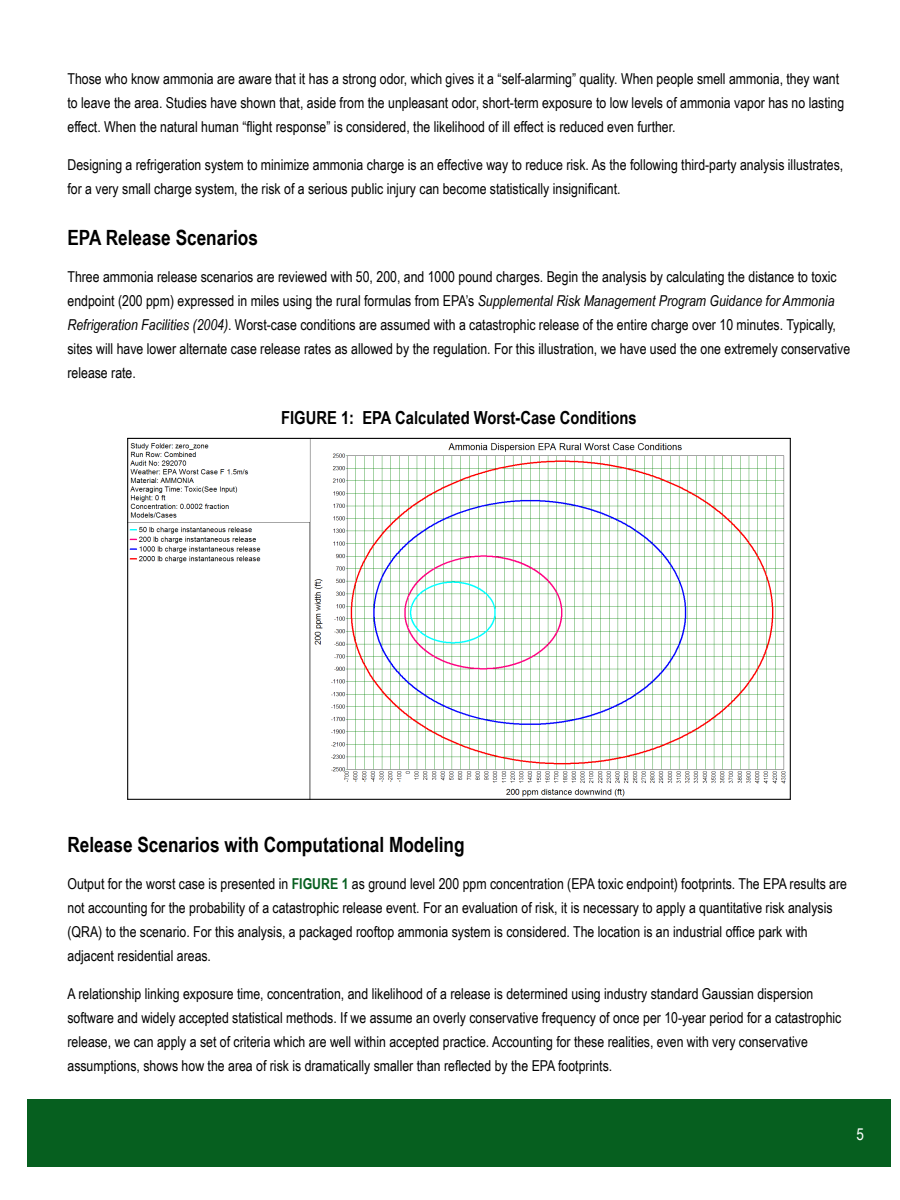
<style>
.page{position:relative;width:900px;height:1200px;background:#fff}
.page>*{position:absolute;margin:0;border:0;box-sizing:border-box;transform-origin:0 0}
.Page_Subsection{font:700 21px "Arial Narrow";color:#000}
.t1{font:700 18px "Arial Narrow";color:#000}
.t2{font:16.5px "Arial Narrow";color:#fff}
.Body{font:15px/24px "Arial Narrow";color:#000}
.s1{font-style:italic}
.s2{font-weight:700;color:#065f1f}
</style>
<div class="page">
<div style="left:27px;top:1100px;width:864px;height:67px;background:#065f1f"></div>
<img style="left:129px;top:440px;width:657px;height:358px">
<p class="Body" style="left:68px;top:67px;width:778px">Those who know ammonia are aware that it has a strong odor, which gives it a “self-alarming” quality. When people smell ammonia, they want to leave the area. Studies have shown that, aside from the unpleasant odor, short-term exposure to low levels of ammonia vapor has no lasting effect. When the natural human “flight response” is considered, the likelihood of ill effect is reduced even further.</p>
<p class="Body" style="left:68px;top:152px;width:777px">Designing a refrigeration system to minimize ammonia charge is an effective way to reduce risk. As the following third-party analysis illustrates, for a very small charge system, the risk of a serious public injury can become statistically insignificant.</p>
<p class="Page_Subsection" style="left:68px;top:222px;width:192px">EPA Release Scenarios</p>
<p class="Body" style="left:68px;top:265px;width:784px">Three ammonia release scenarios are reviewed with 50, 200, and 1000 pound charges. Begin the analysis by calculating the distance to toxic endpoint (200 ppm) expressed in miles using the rural formulas from EPA’s <span class="s1">Supplemental Risk Management Program Guidance for Ammonia Refrigeration Facilities (2004)</span>. Worst-case conditions are assumed with a catastrophic release of the entire charge over 10 minutes. Typically, sites will have lower alternate case release rates as allowed by the regulation. For this illustration, we have used the one extremely conservative release rate.</p>
<p class="t1" style="left:281px;top:404px;width:357px">FIGURE 1: EPA Calculated Worst-Case Conditions</p>
<p class="Page_Subsection" style="left:68px;top:828px;width:399px">Release Scenarios with Computational Modeling</p>
<p class="Body" style="left:68px;top:871px;width:781px">Output for the worst case is presented in <span class="s2">FIGURE 1</span> as ground level 200 ppm concentration (EPA toxic endpoint) footprints. The EPA results are not accounting for the probability of a catastrophic release event. For an evaluation of risk, it is necessary to apply a quantitative risk analysis (QRA) to the scenario. For this analysis, a packaged rooftop ammonia system is considered. The location is an industrial office park with adjacent residential areas.</p>
<p class="Body" style="left:68px;top:981px;width:775px">A relationship linking exposure time, concentration, and likelihood of a release is determined using industry standard Gaussian dispersion software and widely accepted statistical methods. If we assume an overly conservative frequency of once per 10-year period for a catastrophic release, we can apply a set of criteria which are well within accepted practice. Accounting for these realities, even with very conservative assumptions, shows how the area of risk is dramatically smaller than reflected by the EPA footprints.</p>
<p class="t2" style="left:856px;top:1122px;width:9px">5</p>
</div>
